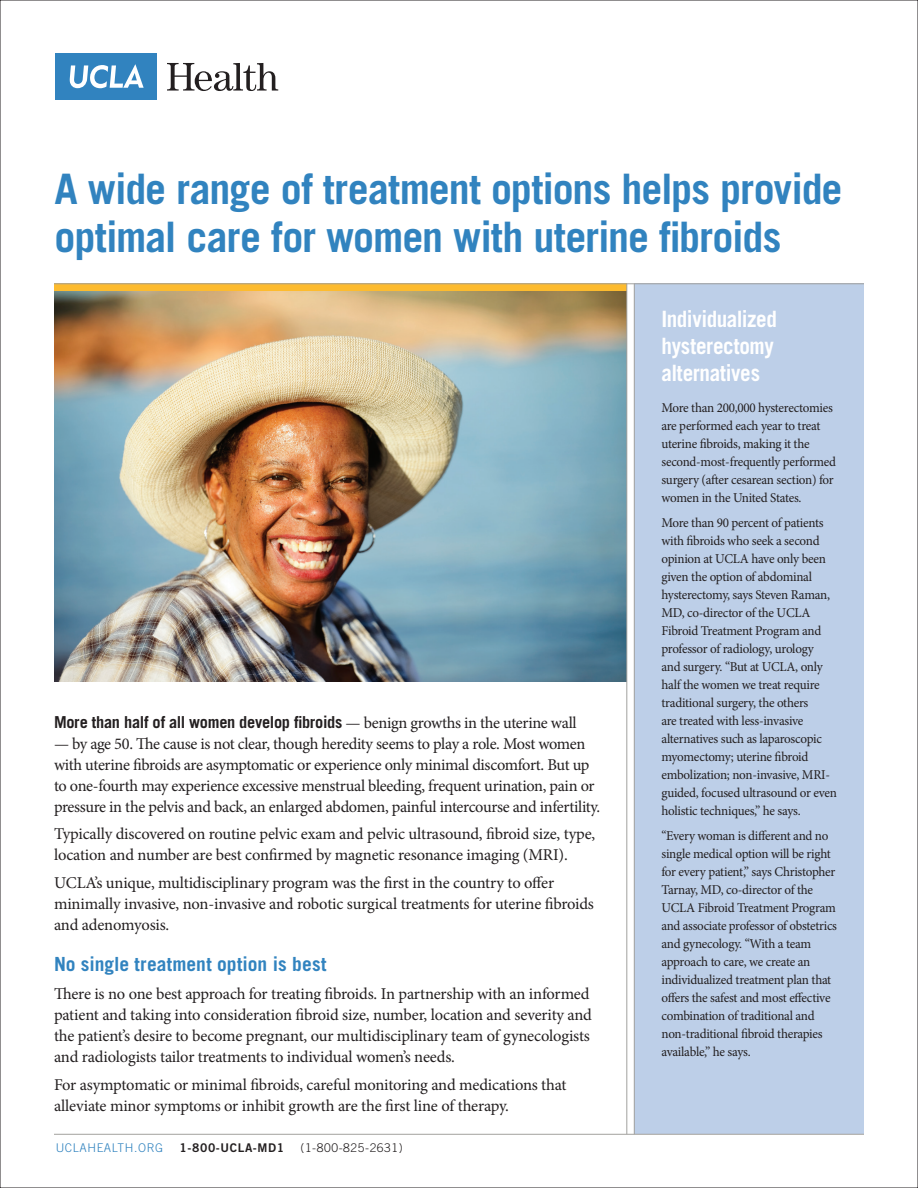
<style>
.page{position:relative;width:918px;height:1188px;background:#fff}
.page>*{position:absolute;margin:0;border:0;box-sizing:border-box;transform-origin:0 0}
.Headline{font:700 42px/48px "Trade Gothic";letter-spacing:-.025em;color:#3183bf}
.Sidebar_head{font:700 22.5px/27px "Trade Gothic";letter-spacing:-.015em;color:#fff;scale:.94 1}
.Blue_Subhead{font:700 19.5px "Trade Gothic";color:#3183bf}
.Body_copy{font:16.5px/21px "Minion Pro";letter-spacing:-.015em;color:#231f20}
.Body_copy-2{font:700 16.5px "Trade Gothic";letter-spacing:-.015em;color:#231f20}
.Sidebar_Copy{font:13.5px/18px "Minion Pro";letter-spacing:-.025em;color:#231f20}
.t1{font:300 12px "Trade Gothic";letter-spacing:.05em;color:#231f20}
.t2{font:300 12px "Trade Gothic";letter-spacing:.05em;color:#3183bf}
.t3{font:12px "Trade Gothic Bold Two";letter-spacing:.05em;color:#231f20}
.s1{font-family:"Minion Pro";font-weight:400}
</style>
<div class="page">
<img style="left:54px;top:291px;width:573px;height:390px">
<div style="left:634px;top:284px;width:230px;height:850px;background:#bdcfe8"></div>
<div style="left:54px;top:284px;width:573px;height:7px;background:#fdbb2e"></div>
<hr style="left:627px;top:284px;width:1px;height:850px;background:#a2a19e">
<hr style="left:54px;top:284px;width:810px;height:1px;background:#a2a19e">
<hr style="left:54px;top:1134px;width:810px;height:1px;background:#a2a19e">
<hr style="left:634px;top:284px;width:1px;height:850px;background:#a2a19e">
<div style="left:55px;top:54px;width:101px;height:46px;background:#3183bf"></div>
<svg style="left:70px;top:64px;width:74px;height:24px"></svg>
<svg style="left:167px;top:63px;width:111px;height:28px"></svg>
<p class="Headline" style="left:55px;top:164px;width:790px">A wide range of treatment options helps provide optimal care for women with uterine fibroids</p>
<p class="Body_copy-2" style="left:54px;top:712px;width:524px">More than half of all women develop fibroids <span class="s1">— benign growths in the uterine wall</span></p>
<p class="Body_copy" style="left:54px;top:733px;width:548px">— by age 50. The cause is not clear, though heredity seems to play a role. Most women with uterine fibroids are asymptomatic or experience only minimal discomfort. But up to one-fourth may experience excessive menstrual bleeding, frequent urination, pain or pressure in the pelvis and back, an enlarged abdomen, painful intercourse and infertility.</p>
<p class="Body_copy" style="left:54px;top:824px;width:543px">Typically discovered on routine pelvic exam and pelvic ultrasound, fibroid size, type, location and number are best confirmed by magnetic resonance imaging (MRI).</p>
<p class="Body_copy" style="left:54px;top:873px;width:541px">UCLA’s unique, multidisciplinary program was the first in the country to offer minimally invasive, non-invasive and robotic surgical treatments for uterine fibroids and adenomyosis.</p>
<p class="Blue_Subhead" style="left:54px;top:953px;width:274px">No single treatment option is best</p>
<p class="Body_copy" style="left:54px;top:984px;width:540px">There is no one best approach for treating fibroids. In partnership with an informed patient and taking into consideration fibroid size, number, location and severity and the patient’s desire to become pregnant, our multidisciplinary team of gynecologists and radiologists tailor treatments to individual women’s needs.</p>
<p class="Body_copy" style="left:54px;top:1074px;width:514px">For asymptomatic or minimal fibroids, careful monitoring and medications that alleviate minor symptoms or inhibit growth are the first line of therapy.</p>
<p class="t2" style="left:56px;top:1140px;width:109px">UCLAHEALTH.ORG</p>
<p class="t3" style="left:180px;top:1140px;width:106px">1-800-UCLA-MD1</p>
<p class="t1" style="left:300px;top:1140px;width:104px">(1-800-825-2631)</p>
<p class="Sidebar_head" style="left:662px;top:305px;width:124px">Individualized hysterectomy alternatives</p>
<p class="Sidebar_Copy" style="left:662px;top:399px;width:176px">More than 200,000 hysterectomies are performed each year to treat uterine fibroids, making it the second-most-frequently performed surgery (after cesarean section) for women in the United States.</p>
<p class="Sidebar_Copy" style="left:662px;top:514px;width:177px">More than 90 percent of patients with fibroids who seek a second opinion at UCLA have only been given the option of abdominal hysterectomy, says Steven Raman,<br>MD, co-director of the UCLA<br>Fibroid Treatment Program and professor of radiology, urology<br>and surgery. “But at UCLA, only half the women we treat require traditional surgery, the others<br>are treated with less-invasive alternatives such as laparoscopic myomectomy; uterine fibroid embolization; non-invasive, MRI&shy;guided, focused ultrasound or even holistic techniques,” he says.</p>
<p class="Sidebar_Copy" style="left:662px;top:827px;width:177px">“Every woman is different and no single medical option will be right for every patient,” says Christopher<br>Tarnay, MD, co-director of the<br>UCLA Fibroid Treatment Program and associate professor of obstetrics and gynecology. “With a team approach to care, we create an individualized treatment plan that offers the safest and most effective combination of traditional and non-traditional fibroid therapies available,” he says.</p>
</div>
